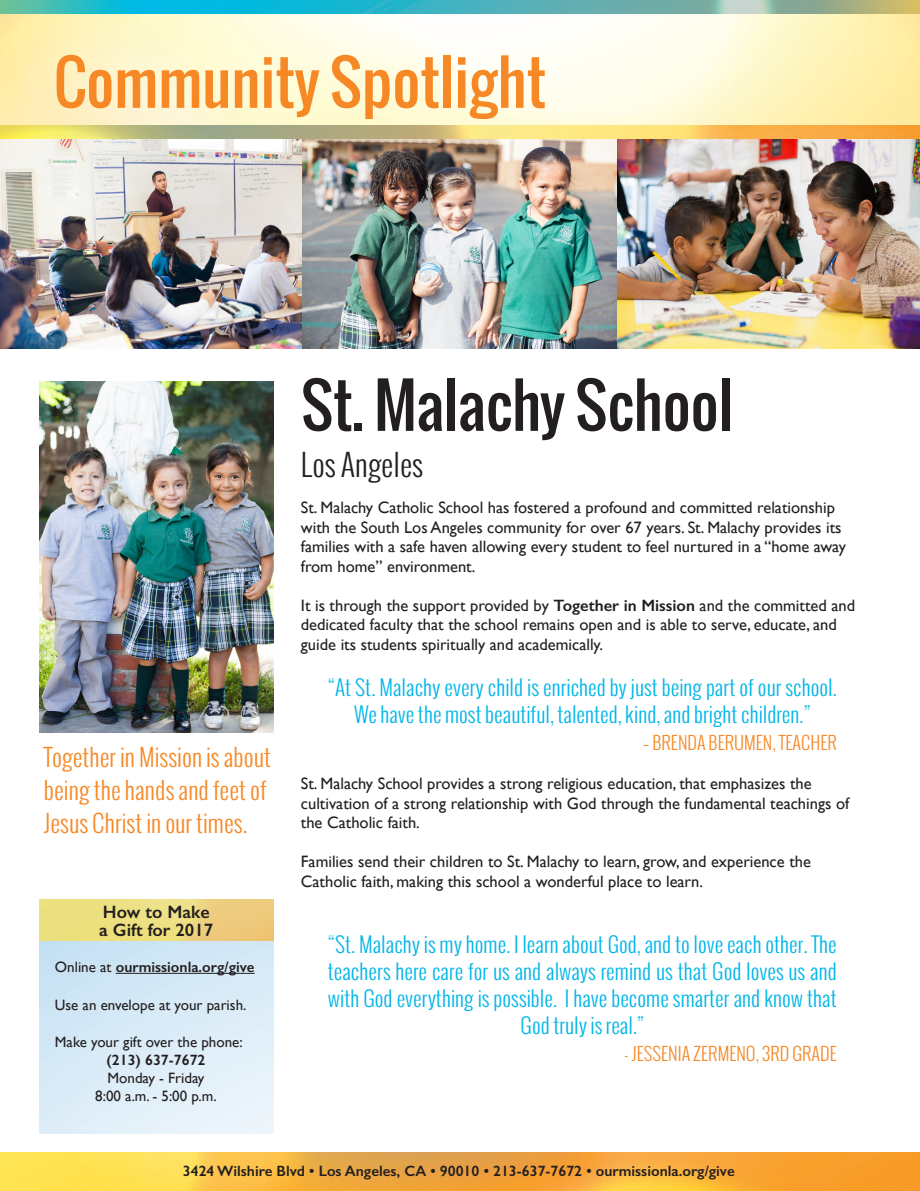
<style>
.page{position:relative;width:920px;height:1191px;background:#fff}
.page>*{position:absolute;margin:0;border:0;box-sizing:border-box;transform-origin:0 0}
.t1{font:60px "Oswald";color:#f68926}
.t2{font:60px "Oswald";color:#231f20}
.t3{font:300 30px "Oswald";color:#231f20}
.t4{font:300 24px/33px "Oswald";color:#f68926}
.Pull_Quote{font:300 21px/27px "Oswald";color:#00b6e8;text-align:center}
.Pull_Quotee{font:300 18px "Oswald";color:#f68926}
.Body_Text{font:600 18px "Gill Sans";color:#231f20}
.Body_Text-2{font:16.5px/19.5px "Gill Sans";color:#231f20}
.Body_Text-3{font:600 15px "Gill Sans";color:#231f20}
.Body_Text-4{font:15px "Gill Sans";color:#231f20}
.s1{font-weight:400}
.s2{font-weight:600}
</style>
<div class="page">
<img style="left:0;top:13px;width:920px;height:113px">
<img style="left:0;top:1153px;width:920px;height:38px">
<img style="left:0;top:126px;width:920px;height:222px">
<img style="left:40px;top:382px;width:233px;height:350px">
<hr style="left:116px;top:973px;width:139px;height:1px;background:#231f20">
<img style="left:0;top:0;width:920px;height:13px">
<svg style="left:917px;top:1187px;width:3px;height:4px"></svg>
<p class="t1" style="left:54px;top:37px;width:494px">Community Spotlight</p>
<p class="t4" style="left:44px;top:741px;width:229px">Together in Mission is about being the hands and feet of<br>Jesus Christ in our times.</p>
<p class="Body_Text" style="left:103px;top:901px;width:109px">How to Make</p>
<p class="Body_Text" style="left:99px;top:919px;width:116px">a Gift for 2017</p>
<p class="Body_Text-3" style="left:55px;top:958px;width:201px"><span class="s1">Online at</span> ourmissionla.org/give</p>
<p class="Body_Text-4" style="left:55px;top:996px;width:193px">Use an envelope at your parish.</p>
<p class="Body_Text-4" style="left:55px;top:1033px;width:189px">Make your gift over the phone:</p>
<p class="Body_Text-3" style="left:106px;top:1051px;width:101px">(213) 637-7672</p>
<p class="Body_Text-4" style="left:108px;top:1069px;width:98px">Monday - Friday</p>
<p class="Body_Text-4" style="left:95px;top:1087px;width:123px">8:00 a.m. - 5:00 p.m.</p>
<p class="t2" style="left:301px;top:360px;width:434px">St. Malachy School</p>
<p class="t3" style="left:301px;top:444px;width:124px">Los Angeles</p>
<p class="Body_Text-2" style="left:301px;top:498px;width:546px">St. Malachy Catholic School has fostered a profound and committed relationship with the South Los Angeles community for over 67 years. St. Malachy provides its families with a safe haven allowing every student to feel nurtured in a “home away from home” environment.</p>
<p class="Body_Text-2" style="left:301px;top:595px;width:556px">It is through the support provided by <span class="s2">Together in Mission</span> and the committed and dedicated faculty that the school remains open and is able to serve, educate, and guide its students spiritually and academically.</p>
<p class="Pull_Quote" style="left:328px;top:674px;width:510px">“At St. Malachy every child is enriched by just being part of our school.<br>We have the most beautiful, talented, kind, and bright children.”</p>
<p class="Pull_Quotee" style="left:643px;top:731px;width:196px">– BRENDA BERUMEN, TEACHER</p>
<p class="Body_Text-2" style="left:301px;top:774px;width:550px">St. Malachy School provides a strong religious education, that emphasizes the cultivation of a strong relationship with God through the fundamental teachings of the Catholic faith.</p>
<p class="Body_Text-2" style="left:301px;top:852px;width:512px">Families send their children to St. Malachy to learn, grow, and experience the<br>Catholic faith, making this school a wonderful place to learn.</p>
<p class="Pull_Quote" style="left:328px;top:931px;width:511px">“St. Malachy is my home. I learn about God, and to love each other. The teachers here care for us and always remind us that God loves us and with God everything is possible. I have become smarter and know that God truly is real.”</p>
<p class="Pull_Quotee" style="left:624px;top:1041px;width:214px">- JESSENIA ZERMENO, 3RD GRADE</p>
<p class="Body_Text-3" style="left:183px;top:1162px;width:553px">3424 Wilshire Blvd • Los Angeles, CA • 90010 • 213-637-7672 • ourmissionla.org/give</p>
</div>
